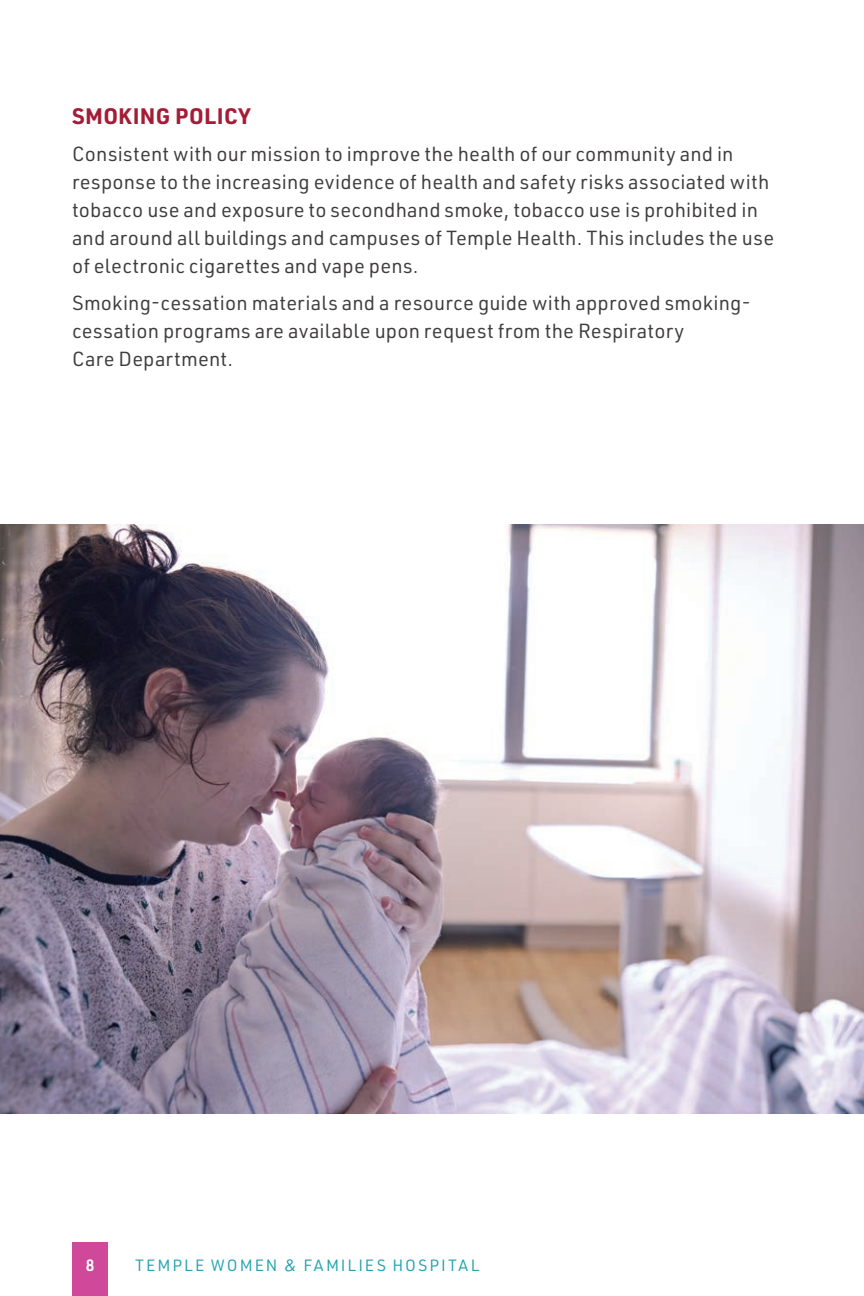
<style>
.page{position:relative;width:864px;height:1296px;background:#fff}
.page>*{position:absolute;margin:0;border:0;box-sizing:border-box;transform-origin:0 0}
.t1{font:700 22px "URWDIN";letter-spacing:.015em;color:#a41c35}
.t2{font:20px/28px "URWDIN";letter-spacing:.015em;color:#3f3c3c}
.t3{font:16px "URWDIN";letter-spacing:.13em;color:#21a3af}
.t4{font:600 16px "URWDIN";color:#fff}
</style>
<div class="page">
<div style="left:72px;top:1242px;width:36px;height:54px;background:#cf489a"></div>
<img style="left:0;top:524px;width:864px;height:590px">
<p class="t1" style="left:72px;top:101px;width:180px">SMOKING POLICY</p>
<p class="t2" style="left:72px;top:139px;width:704px">Consistent with our mission to improve the health of our community and in response to the increasing evidence of health and safety risks associated with tobacco use and exposure to secondhand smoke, tobacco use is prohibited in and around all buildings and campuses of Temple Health. This includes the use of electronic cigarettes and vape pens.</p>
<p class="t2" style="left:72px;top:288px;width:680px">Smoking-cessation materials and a resource guide with approved smoking&shy;cessation programs are available upon request from the Respiratory<br>Care Department.</p>
<p class="t4" style="left:86px;top:1255px;width:10px">8</p>
<p class="t3" style="left:135px;top:1255px;width:346px">TEMPLE WOMEN &amp; FAMILIES HOSPITAL</p>
</div>
